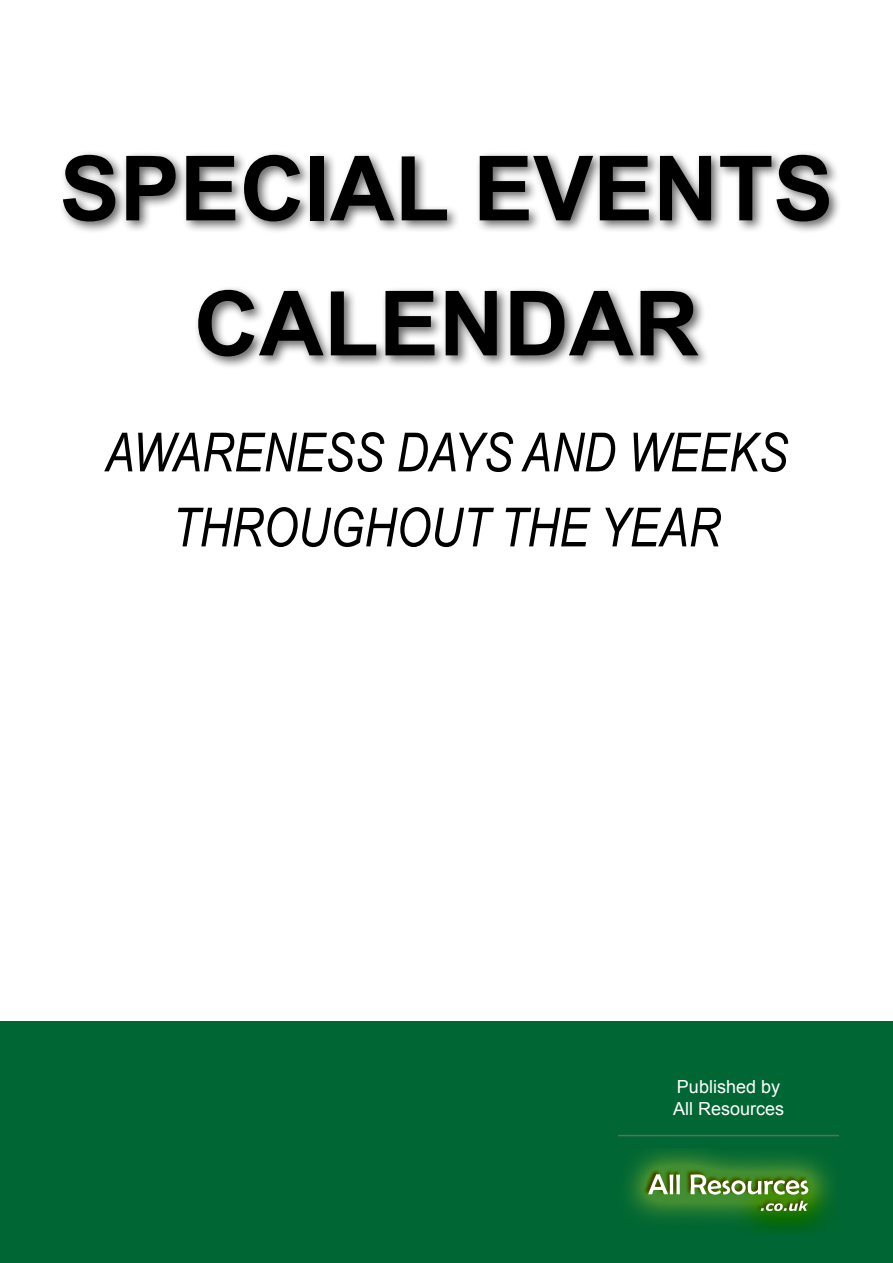
<style>
.page{position:relative;width:893px;height:1263px;background:#fff}
.page>*{position:absolute;margin:0;border:0;box-sizing:border-box;transform-origin:0 0}
.t1{font:700 90px/135px "Arial";color:#000;text-align:center}
.t2{font:italic 54px/75px "Arial Narrow";color:#000;text-align:center}
.t3{font:18px/21.6px "Arial";color:#fff}
</style>
<div class="page">
<div style="left:0;top:1022px;width:893px;height:241px;background:#063"></div>
<img style="left:618px;top:1148px;width:221px;height:85px">
<img style="left:761px;top:1201px;width:47px;height:10px">
<img style="left:648px;top:1174px;width:59px;height:20px">
<hr style="left:618px;top:1135px;width:221px;height:1px;background:#747474">
<div style="left:58px;top:150px;width:784px;height:220px;background:#000;opacity:.6"></div>
<h1 class="t1" style="left:60px;top:124px;width:775px">SPECIAL EVENTS<br>CALENDAR</h1>
<p class="t2" style="left:105px;top:414px;width:684px">AWARENESS DAYS AND WEEKS<br>THROUGHOUT THE YEAR</p>
<p class="t3" style="left:673px;top:1076px;width:113px">Published by<br>All Resources</p>
</div>
